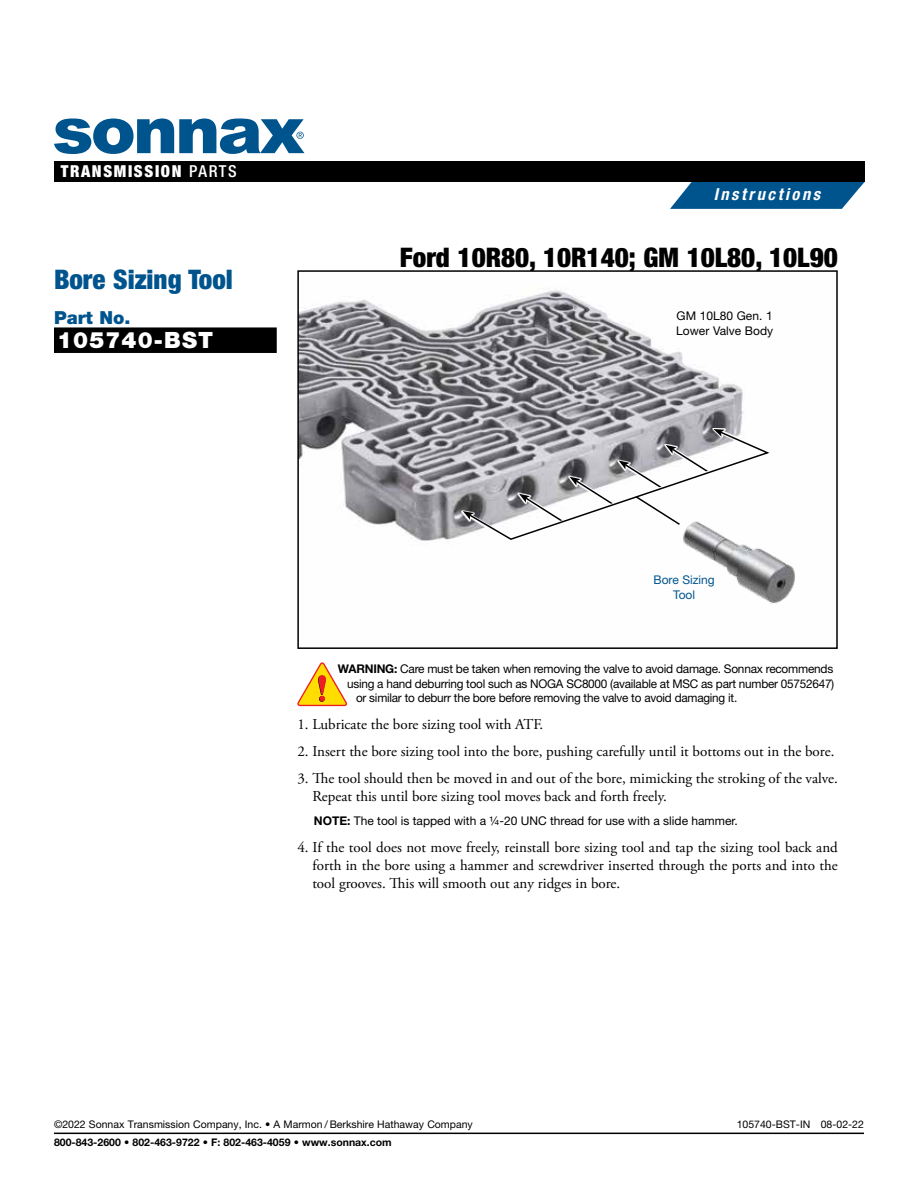
<style>
.page{position:relative;width:918px;height:1188px;background:#fff}
.page>*{position:absolute;margin:0;border:0;box-sizing:border-box;transform-origin:0 0}
.t1{font:900 condensed 27px "Helvetica Neue LT Std";color:#000}
.t2{font:900 condensed 27px "Helvetica Neue LT Std";color:#00548e}
.t3{font:900 22.5px "Helvetica Neue LT Std";letter-spacing:.05em;color:#fff}
.t4{font:900 18px "Helvetica Neue LT Std";color:#00548e}
.t5{font:900 condensed 16.5px "Helvetica Neue LT Std";letter-spacing:.1em;color:#fff}
.t6{font:italic 700 condensed 16.5px "Helvetica Neue LT Std";letter-spacing:.155em;color:#fff}
.t7{font:15px/18px "Adobe Garamond Pro";color:#000}
.t8{font:12px "Helvetica Neue LT Std";letter-spacing:-.02em;color:#000}
.t9{font:12px/14.4px "Helvetica Neue LT Std";color:#000}
.t10{font:12px/14.4px "Helvetica Neue LT Std";color:#00548e;text-align:center}
.t11{font:10.5px "Helvetica Neue LT Std";color:#000}
.t12{font:700 10.5px "Helvetica Neue LT Std";color:#000}
.s1{font-weight:500}
.s2{font-weight:700}
</style>
<div class="page">
<svg style="left:297px;top:662px;width:50px;height:44px"></svg>
<div style="left:54px;top:327px;width:223px;height:26px;background:#000"></div>
<img style="left:300px;top:290px;width:444px;height:251px">
<div style="left:297px;top:270px;width:541px;height:379px;border:2px solid #000"></div>
<img style="left:683px;top:541px;width:112px;height:63px">
<svg style="left:463px;top:429px;width:307px;height:112px"></svg>
<hr style="left:54px;top:1133px;width:810px;height:1px;background:#000">
<svg style="left:670px;top:182px;width:195px;height:27px;background:#1e689b"></svg>
<div style="left:54px;top:161px;width:811px;height:21px;background:#000"></div>
<svg style="left:54px;top:119px;width:250px;height:35px"></svg>
<p class="t5" style="left:61px;top:161px;width:178px">TRANSMISSION <span class="s1">PARTS</span></p>
<h1 class="t2" style="left:54px;top:263px;width:180px">Bore Sizing Tool</h1>
<p class="t4" style="left:54px;top:307px;width:78px">Part No.</p>
<h2 class="t3" style="left:57px;top:327px;width:158px">105740-BST</h2>
<p class="t6" style="left:714px;top:185px;width:108px">Instructions</p>
<h1 class="t1" style="left:400px;top:241px;width:439px">Ford 10R80, 10R140; GM 10L80, 10L90</h1>
<p class="t9" style="left:676px;top:309px;width:98px">GM 10L80 Gen. 1<br>Lower Valve Body</p>
<p class="t10" style="left:653px;top:572px;width:63px">Bore Sizing<br>Tool</p>
<p class="t8" style="left:338px;top:662px;width:497px"><span class="s2">WARNING:</span> Care must be taken when removing the valve to avoid damage. Sonnax recommends</p>
<p class="t8" style="left:347px;top:676px;width:489px">using a hand deburring tool such as NOGA SC8000 (available at MSC as part number 05752647)</p>
<p class="t8" style="left:356px;top:691px;width:383px">or similar to deburr the bore before removing the valve to avoid damaging it.</p>
<p class="t7" style="left:297px;top:716px;width:247px">1. Lubricate the bore sizing tool with ATF.</p>
<p class="t7" style="left:297px;top:743px;width:539px">2. Insert the bore sizing tool into the bore, pushing carefully until it bottoms out in the bore.</p>
<p class="t7" style="left:312px;top:770px;width:527px;text-indent:-15px">3. The tool should then be moved in and out of the bore, mimicking the stroking of the valve.<br>Repeat this until bore sizing tool moves back and forth freely.</p>
<p class="t9" style="left:314px;top:813px;width:425px"><span class="s2">NOTE:</span> The tool is tapped with a ¼-20 UNC thread for use with a slide hammer.</p>
<p class="t7" style="left:312px;top:838px;width:527px;text-align:justify;text-indent:-15px">4. If the tool does not move freely, reinstall bore sizing tool and tap the sizing tool back and forth in the bore using a hammer and screwdriver inserted through the ports and into the tool grooves. This will smooth out any ridges in bore.</p>
<p class="t11" style="left:54px;top:1118px;width:420px">©2022 Sonnax Transmission Company, Inc. • A Marmon / Berkshire Hathaway Company</p>
<p class="t11" style="left:737px;top:1118px;width:129px">105740-BST-IN 08-02-22</p>
<p class="t12" style="left:54px;top:1136px;width:339px">800-843-2600 • 802-463-9722 • F: 802-463-4059 • www.sonnax.com</p>
</div>
